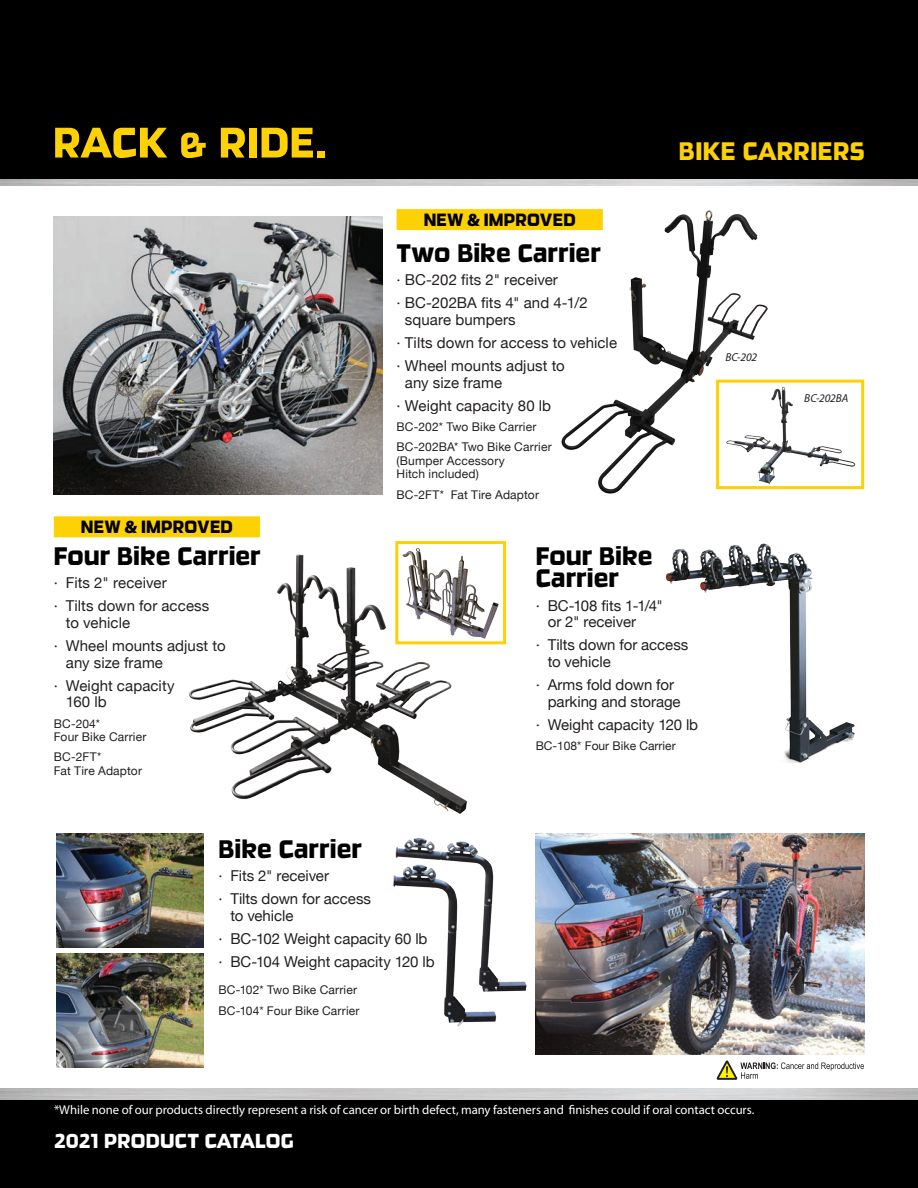
<style>
.page{position:relative;width:918px;height:1188px;background:#fff}
.page>*{position:absolute;margin:0;border:0;box-sizing:border-box;transform-origin:0 0}
.t1{font:50.4px "Ginger Pro";letter-spacing:.01em;color:#fed105}
.t2{font:30px/22.5px "Ginger Pro";color:#000}
.t3{font:30px "Ginger Pro";letter-spacing:.01em;color:#fed105}
.t4{font:24px "Ginger Pro";letter-spacing:.01em;color:#fff}
.t5{font:21px "Ginger Pro";letter-spacing:.01em;color:#000}
.t6{font:15px/23.2px "Helvetica Neue";color:#231f20}
.t7{font:12.75px "Myriad Pro";color:#fff}
.t8{font:12px/13.5px "Helvetica Neue";letter-spacing:.015em;color:#231f20}
.t9{font:italic 11.55px "Myriad Pro";color:#231f20}
.s1{font-family:"Myriad Pro";font-weight:900;font-size:18px}
</style>
<div class="page">
<div style="left:0;top:0;width:918px;height:185px;background:#000"></div>
<div style="left:0;top:1094px;width:918px;height:94px;background:#000"></div>
<img style="left:0;top:1089px;width:918px;height:10px">
<img style="left:0;top:180px;width:918px;height:5px">
<svg style="left:716px;top:1060px;width:148px;height:20px"></svg>
<img style="left:545px;top:210px;width:223px;height:284px">
<img style="left:54px;top:216px;width:328px;height:278px">
<svg style="left:715px;top:378px;width:150px;height:113px"></svg>
<svg style="left:486px;top:541px;width:21px;height:104px"></svg>
<img style="left:665px;top:543px;width:190px;height:220px">
<img style="left:189px;top:541px;width:297px;height:273px">
<img style="left:57px;top:953px;width:147px;height:115px">
<img style="left:57px;top:833px;width:147px;height:115px">
<img style="left:536px;top:833px;width:328px;height:222px">
<img style="left:395px;top:835px;width:141px;height:158px">
<img style="left:393px;top:855px;width:107px;height:172px">
<div style="left:54px;top:516px;width:206px;height:21px;background:#fed105"></div>
<div style="left:397px;top:209px;width:206px;height:21px;background:#fed105"></div>
<h1 class="t1" style="left:53px;top:111px;width:275px">RACK &amp; RIDE.</h1>
<h3 class="t5" style="left:81px;top:514px;width:154px">NEW <span class="s1">&amp;</span> IMPROVED</h3>
<h2 class="t2" style="left:54px;top:544px;width:208px">Four Bike Carrier</h2>
<p class="t6" style="left:54px;top:572px;width:157px">· Fits 2" receiver<br>· Tilts down for access</p>
<p class="t6" style="left:54px;top:612px;width:173px;text-indent:12px">to vehicle<br>· Wheel mounts adjust to</p>
<p class="t6" style="left:54px;top:651px;width:122px;text-align:center">any size frame<br>· Weight capacity</p>
<p class="t6" style="left:66px;top:691px;width:42px">160 lb</p>
<p class="t8" style="left:54px;top:717px;width:94px">BC-204*<br>Four Bike Carrier</p>
<p class="t8" style="left:54px;top:751px;width:90px">BC-2FT*<br>Fat Tire Adaptor</p>
<h3 class="t5" style="left:424px;top:206px;width:154px">NEW <span class="s1">&amp;</span> IMPROVED</h3>
<h2 class="t2" style="left:397px;top:241px;width:206px">Two Bike Carrier</h2>
<p class="t6" style="left:397px;top:269px;width:193px">· BC-202 fits 2" receiver<br>· BC-202BA fits 4" and 4-1/2</p>
<p class="t6" style="left:397px;top:308px;width:222px;text-indent:8px">square bumpers<br>· Tilts down for access to vehicle · Wheel mounts adjust to</p>
<p class="t6" style="left:397px;top:371px;width:156px;text-indent:8px">any size frame<br>· Weight capacity 80 lb</p>
<p class="t8" style="left:397px;top:417px;width:157px;line-height:20.2px">BC-202* Two Bike Carrier<br>BC-202BA* Two Bike Carrier</p>
<p class="t8" style="left:397px;top:454px;width:110px">(Bumper Accessory<br>Hitch included)</p>
<p class="t8" style="left:397px;top:488px;width:144px">BC-2FT* Fat Tire Adaptor</p>
<h2 class="t3" style="left:679px;top:132px;width:188px">BIKE CARRIERS</h2>
<p class="t9" style="left:725px;top:350px;width:33px">BC-202</p>
<p class="t9" style="left:804px;top:391px;width:46px">BC-202BA</p>
<h2 class="t2" style="left:536px;top:544px;width:118px">Four Bike<br>Carrier</h2>
<p class="t6" style="left:548px;top:598px;width:117px;line-height:16.5px;text-indent:-12px">· BC-108 fits 1-1/4" or 2" receiver</p>
<p class="t6" style="left:548px;top:638px;width:142px;line-height:16.5px;text-indent:-12px">· Tilts down for access to vehicle</p>
<p class="t6" style="left:548px;top:677px;width:134px;line-height:16.5px;text-indent:-12px">· Arms fold down for parking and storage</p>
<p class="t6" style="left:536px;top:714px;width:164px">· Weight capacity 120 lb</p>
<p class="t8" style="left:536px;top:740px;width:142px">BC-108* Four Bike Carrier</p>
<h2 class="t2" style="left:218px;top:837px;width:145px">Bike Carrier</h2>
<p class="t6" style="left:218px;top:865px;width:154px">· Fits 2" receiver<br>· Tilts down for access</p>
<p class="t6" style="left:218px;top:905px;width:218px;text-indent:12px">to vehicle<br>· BC-102 Weight capacity 60 lb · BC-104 Weight capacity 120 lb</p>
<p class="t8" style="left:218px;top:981px;width:143px;line-height:20.2px">BC-102* Two Bike Carrier<br>BC-104* Four Bike Carrier</p>
<p class="t7" style="left:54px;top:1102px;width:702px">*While none of our products directly represent a risk of cancer or birth defect, many fasteners and finishes could if oral contact occurs.</p>
<h3 class="t4" style="left:54px;top:1126px;width:241px">2021 PRODUCT CATALOG</h3>
</div>
